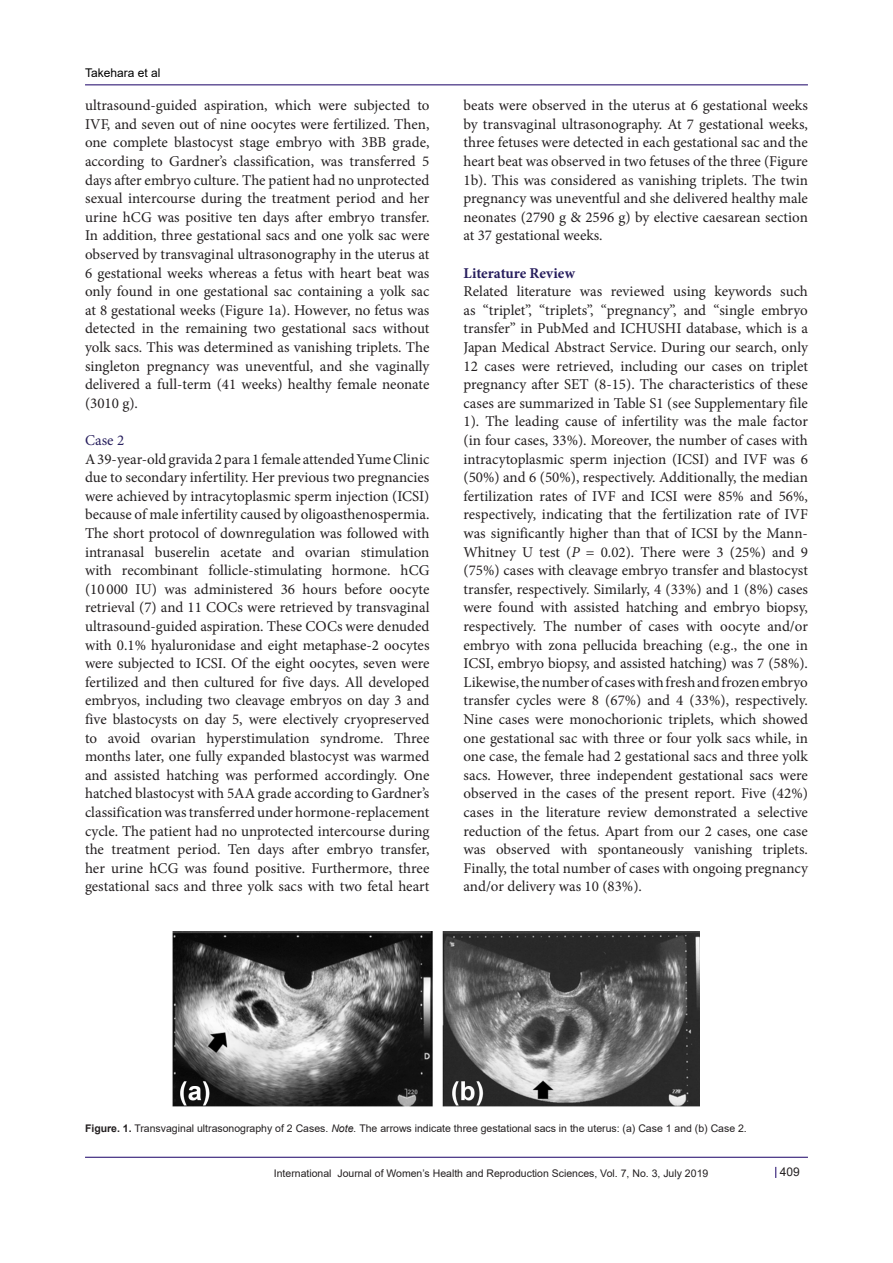
<style>
.page{position:relative;width:893px;height:1263px;background:#fff}
.page>*{position:absolute;margin:0;border:0;box-sizing:border-box;transform-origin:0 0}
.t1{font:15px/18.6px "Minion Pro";color:#231f20;text-align:justify}
.t2{font:700 15px "Minion Pro";color:#271e5d}
.t3{font:15px "Minion Pro";color:#271e5d}
.t4{font:12px "Arial";color:#000001}
.t5{font:12px "Arial";color:#231f20}
.t6{font:10.5px "Arial";color:#231f20}
.s1{font-style:italic}
.s2{font-weight:700}
</style>
<div class="page">
<hr style="left:85px;top:85px;width:723px;height:1px;background:#190066">
<hr style="left:85px;top:1157px;width:723px;height:1px;background:#190066">
<img style="left:172px;top:931px;width:528px;height:176px">
<p class="t4" style="left:85px;top:65px;width:77px">Takehara et al</p>
<p class="t1" style="left:85px;top:96px;width:346px">ultrasound-guided aspiration, which were subjected to IVF, and seven out of nine oocytes were fertilized. Then, one complete blastocyst stage embryo with 3BB grade, according to Gardner’s classification, was transferred 5 days after embryo culture. The patient had no unprotected sexual intercourse during the treatment period and her urine hCG was positive ten days after embryo transfer.<br>In addition, three gestational sacs and one yolk sac were observed by transvaginal ultrasonography in the uterus at 6 gestational weeks whereas a fetus with heart beat was only found in one gestational sac containing a yolk sac at 8 gestational weeks (Figure 1a). However, no fetus was detected in the remaining two gestational sacs without yolk sacs. This was determined as vanishing triplets. The singleton pregnancy was uneventful, and she vaginally delivered a full-term (41 weeks) healthy female neonate (3010 g).</p>
<p class="t3" style="left:85px;top:430px;width:41px">Case 2</p>
<p class="t1" style="left:85px;top:450px;width:346px">A 39-year-old gravida 2 para 1 female attended Yume Clinic due to secondary infertility. Her previous two pregnancies were achieved by intracytoplasmic sperm injection (ICSI) because of male infertility caused by oligoasthenospermia.<br>The short protocol of downregulation was followed with intranasal buserelin acetate and ovarian stimulation with recombinant follicle-stimulating hormone. hCG (10 000 IU) was administered 36 hours before oocyte retrieval (7) and 11 COCs were retrieved by transvaginal ultrasound-guided aspiration. These COCs were denuded with 0.1% hyaluronidase and eight metaphase-2 oocytes were subjected to ICSI. Of the eight oocytes, seven were fertilized and then cultured for five days. All developed embryos, including two cleavage embryos on day 3 and five blastocysts on day 5, were electively cryopreserved to avoid ovarian hyperstimulation syndrome. Three months later, one fully expanded blastocyst was warmed and assisted hatching was performed accordingly. One hatched blastocyst with 5AA grade according to Gardner’s classification was transferred under hormone-replacement cycle. The patient had no unprotected intercourse during the treatment period. Ten days after embryo transfer, her urine hCG was found positive. Furthermore, three gestational sacs and three yolk sacs with two fetal heart</p>
<p class="t1" style="left:463px;top:96px;width:346px">beats were observed in the uterus at 6 gestational weeks by transvaginal ultrasonography. At 7 gestational weeks, three fetuses were detected in each gestational sac and the heart beat was observed in two fetuses of the three (Figure 1b). This was considered as vanishing triplets. The twin pregnancy was uneventful and she delivered healthy male neonates (2790 g &amp; 2596 g) by elective caesarean section at 37 gestational weeks.</p>
<p class="t2" style="left:463px;top:262px;width:113px">Literature Review</p>
<p class="t1" style="left:463px;top:282px;width:346px">Related literature was reviewed using keywords such as “triplet”, “triplets”, “pregnancy”, and “single embryo transfer” in PubMed and ICHUSHI database, which is a Japan Medical Abstract Service. During our search, only 12 cases were retrieved, including our cases on triplet pregnancy after SET (8-15). The characteristics of these cases are summarized in Table S1 (see Supplementary file 1). The leading cause of infertility was the male factor (in four cases, 33%). Moreover, the number of cases with intracytoplasmic sperm injection (ICSI) and IVF was 6 (50%) and 6 (50%), respectively. Additionally, the median fertilization rates of IVF and ICSI were 85% and 56%, respectively, indicating that the fertilization rate of IVF was significantly higher than that of ICSI by the Mann-Whitney U test (<span class="s1">P</span> = 0.02). There were 3 (25%) and 9 (75%) cases with cleavage embryo transfer and blastocyst transfer, respectively. Similarly, 4 (33%) and 1 (8%) cases were found with assisted hatching and embryo biopsy, respectively. The number of cases with oocyte and/or embryo with zona pellucida breaching (e.g., the one in ICSI, embryo biopsy, and assisted hatching) was 7 (58%).<br>Likewise, the number of cases with fresh and frozen embryo transfer cycles were 8 (67%) and 4 (33%), respectively.<br>Nine cases were monochorionic triplets, which showed one gestational sac with three or four yolk sacs while, in one case, the female had 2 gestational sacs and three yolk sacs. However, three independent gestational sacs were observed in the cases of the present report. Five (42%) cases in the literature review demonstrated a selective reduction of the fetus. Apart from our 2 cases, one case was observed with spontaneously vanishing triplets.<br>Finally, the total number of cases with ongoing pregnancy and/or delivery was 10 (83%).</p>
<p class="t6" style="left:85px;top:1121px;width:663px"><span class="s2">Figure. 1.</span> Transvaginal ultrasonography of 2 Cases. <span class="s1">Note.</span> The arrows indicate three gestational sacs in the uterus: (a) Case 1 and (b) Case 2.</p>
<p class="t6" style="left:274px;top:1166px;width:436px">International Journal of Women’s Health and Reproduction Sciences, Vol. 7, No. 3, July 2019</p>
<p class="t5" style="left:780px;top:1163px;width:22px">409</p>
</div>
